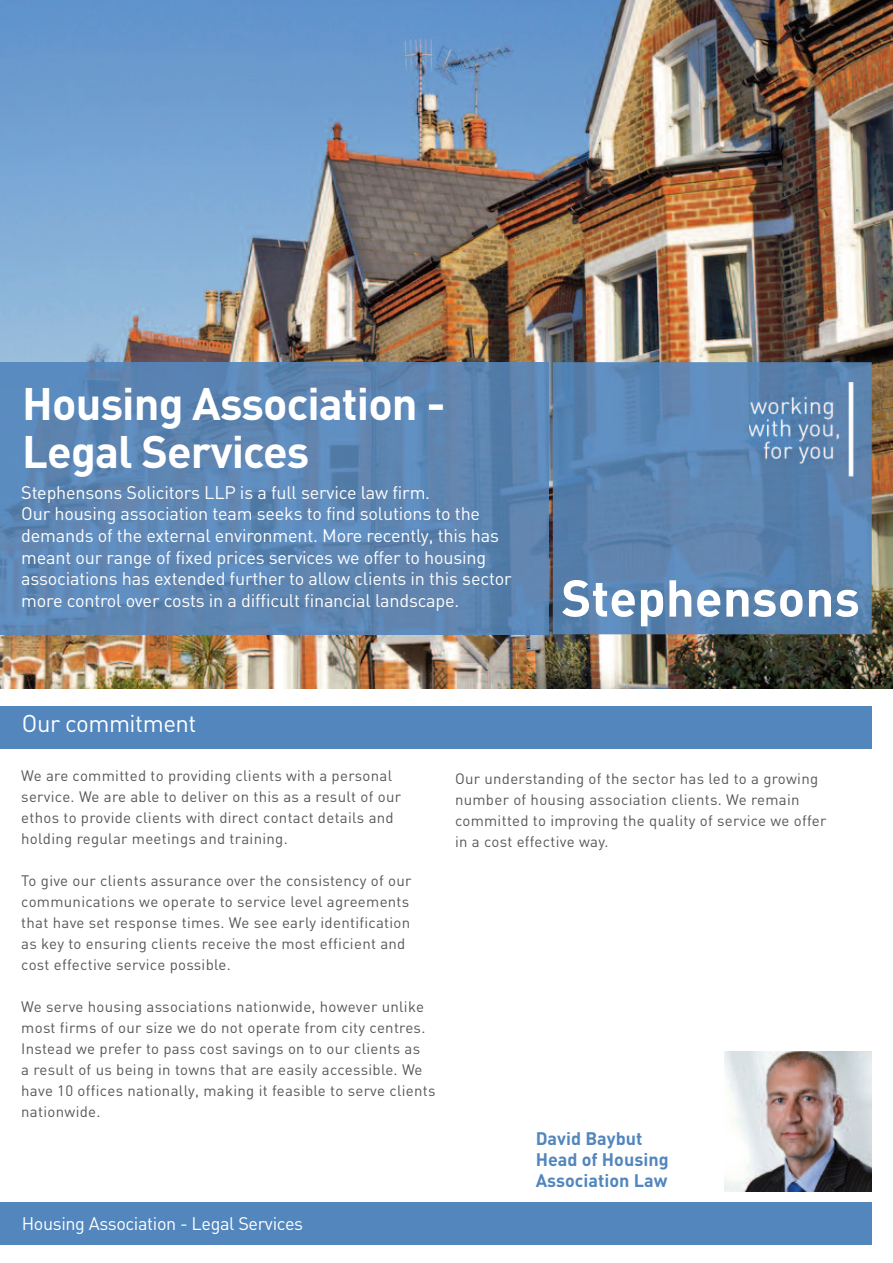
<style>
.page{position:relative;width:893px;height:1263px;background:#fff}
.page>*{position:absolute;margin:0;border:0;box-sizing:border-box;transform-origin:0 0}
.t1{font:700 51px "DIN";color:#fff}
.t2{font:700 45px/48px "DIN";letter-spacing:-.02em;color:#fff}
.t3{font:24px "DIN";letter-spacing:-.02em;color:#fff}
.t4{font:18px/21.6px "DIN";letter-spacing:-.01em;color:#fff}
.t5{font:700 18px/21px "DIN";color:#5286bd}
.t6{font:15px/21px "DIN";letter-spacing:.02em;color:#57585a}
</style>
<div class="page">
<div style="left:0;top:1202px;width:872px;height:43px;background:#5286bd"></div>
<img style="left:0;top:0;width:893px;height:689px">
<img style="left:0;top:362px;width:549px;height:272px">
<img style="left:553px;top:362px;width:319px;height:272px">
<div style="left:0;top:706px;width:872px;height:42px;background:#5286bd"></div>
<img style="left:749px;top:382px;width:112px;height:94px">
<img style="left:724px;top:1051px;width:148px;height:140px">
<h2 class="t2" style="left:22px;top:377px;width:425px">Housing Association -<br>Legal Services</h2>
<p class="t4" style="left:21px;top:481px;width:492px">Stephensons Solicitors LLP is a full service law firm.<br>Our housing association team seeks to find solutions to the demands of the external environment. More recently, this has meant our range of fixed prices services we offer to housing associations has extended further to allow clients in this sector more control over costs in a difficult financial landscape.</p>
<h3 class="t3" style="left:22px;top:709px;width:176px">Our commitment</h3>
<h1 class="t1" style="left:561px;top:565px;width:300px">Stephensons</h1>
<p class="t6" style="left:21px;top:765px;width:381px">We are committed to providing clients with a personal service. We are able to deliver on this as a result of our ethos to provide clients with direct contact details and holding regular meetings and training.</p>
<p class="t6" style="left:21px;top:870px;width:392px">To give our clients assurance over the consistency of our communications we operate to service level agreements that have set response times. We see early identification as key to ensuring clients receive the most efficient and cost effective service possible.</p>
<p class="t6" style="left:21px;top:996px;width:416px">We serve housing associations nationwide, however unlike most firms of our size we do not operate from city centres.<br>Instead we prefer to pass cost savings on to our clients as<br>a result of us being in towns that are easily accessible. We have 10 offices nationally, making it feasible to serve clients nationwide.</p>
<p class="t4" style="left:22px;top:1212px;width:283px">Housing Association - Legal Services</p>
<p class="t6" style="left:455px;top:767px;width:373px">Our understanding of the sector has led to a growing number of housing association clients. We remain committed to improving the quality of service we offer in a cost effective way.</p>
<p class="t5" style="left:536px;top:1127px;width:134px">David Baybut<br>Head of Housing<br>Association Law</p>
</div>
